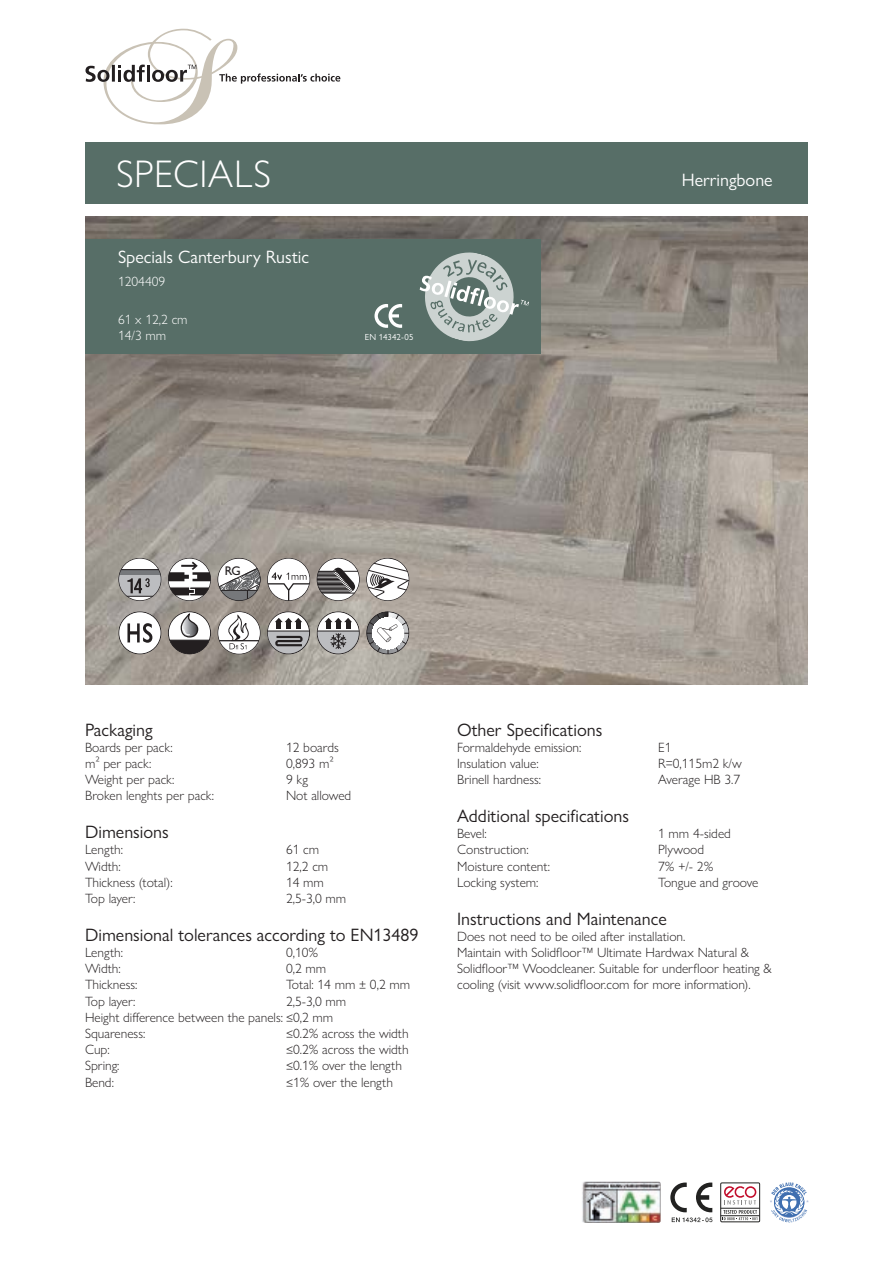
<style>
.page{position:relative;width:893px;height:1263px;background:#fff}
.page>*{position:absolute;margin:0;border:0;box-sizing:border-box;transform-origin:0 0}
.t1{font:300 38.7px "Gill Sans Nova";letter-spacing:.015em;color:#fff}
.t2{font:18px "Gill Sans Nova";color:#231f20}
.t3{font:18px "Gill Sans Nova";color:#fff}
.t4{font:300 13.5px/16.2px "Gill Sans Nova";color:#231f20}
.t5{font:300 13.5px/16.2px "Gill Sans Nova";color:#fff}
.t6{font:500 12.6px "Gill Sans Nova";color:#231f20}
.t7{font:8.85px "Gill Sans Nova";letter-spacing:.015em;color:#fff}
</style>
<div class="page">
<img style="left:85px;top:217px;width:723px;height:468px">
<svg style="left:85px;top:29px;width:255px;height:95px"></svg>
<svg style="left:670px;top:1182px;width:42px;height:40px"></svg>
<svg style="left:770px;top:1182px;width:39px;height:41px"></svg>
<svg style="left:724px;top:1186px;width:32px;height:18px"></svg>
<div style="left:720px;top:1182px;width:40px;height:40px;border:1px solid #222221"></div>
<hr style="left:721px;top:1208px;width:39px;height:1px;background:#222221">
<hr style="left:721px;top:1215px;width:39px;height:1px;background:#222221">
<svg style="left:723px;top:1210px;width:34px;height:10px"></svg>
<img style="left:582px;top:1181px;width:79px;height:42px">
<div style="left:85px;top:239px;width:455px;height:115px;background:#576e67"></div>
<div style="left:85px;top:142px;width:723px;height:62px;background:#576e67"></div>
<svg style="left:168px;top:558px;width:43px;height:43px"></svg>
<div style="left:168px;top:558px;width:43px;height:43px;border:1px solid #231f20;border-radius:50%"></div>
<svg style="left:168px;top:612px;width:43px;height:42px"></svg>
<div style="left:168px;top:611px;width:43px;height:43px;border:1px solid #231f20;border-radius:50%"></div>
<svg style="left:119px;top:558px;width:42px;height:43px"></svg>
<div style="left:118px;top:558px;width:43px;height:43px;border:1px solid #231f20;border-radius:50%"></div>
<div style="left:119px;top:612px;width:42px;height:42px;background:#fff;border-radius:50%"></div>
<svg style="left:127px;top:623px;width:25px;height:20px"></svg>
<div style="left:118px;top:611px;width:43px;height:43px;border:1px solid #231f20;border-radius:50%"></div>
<svg style="left:218px;top:558px;width:42px;height:43px"></svg>
<hr style="left:218px;top:590px;width:42px;height:1px;background:#231f20">
<div style="left:217px;top:558px;width:44px;height:43px;border:1px solid #231f20;border-radius:50%"></div>
<svg style="left:218px;top:611px;width:42px;height:43px"></svg>
<hr style="left:218px;top:640px;width:42px;height:1px;background:#231f20">
<svg style="left:227px;top:616px;width:23px;height:33px"></svg>
<div style="left:217px;top:611px;width:44px;height:43px;border:1px solid #231f20;border-radius:50%"></div>
<div style="left:267px;top:558px;width:43px;height:43px;background:#fff;border-radius:50%"></div>
<svg style="left:267px;top:572px;width:43px;height:29px"></svg>
<div style="left:267px;top:558px;width:43px;height:43px;border:1px solid #231f20;border-radius:50%"></div>
<svg style="left:267px;top:612px;width:43px;height:42px"></svg>
<svg style="left:267px;top:632px;width:43px;height:22px"></svg>
<hr style="left:267px;top:631px;width:43px;height:1px;background:#231f20">
<svg style="left:275px;top:618px;width:27px;height:10px"></svg>
<svg style="left:274px;top:635px;width:30px;height:12px"></svg>
<div style="left:267px;top:611px;width:43px;height:43px;border:1px solid #231f20;border-radius:50%"></div>
<svg style="left:317px;top:558px;width:43px;height:43px"></svg>
<hr style="left:317px;top:593px;width:43px;height:1px;background:#231f20">
<div style="left:317px;top:558px;width:43px;height:43px;border:1px solid #231f20;border-radius:50%"></div>
<svg style="left:317px;top:612px;width:42px;height:42px"></svg>
<svg style="left:317px;top:632px;width:42px;height:22px"></svg>
<hr style="left:317px;top:631px;width:42px;height:1px;background:#231f20">
<svg style="left:325px;top:618px;width:27px;height:31px"></svg>
<div style="left:317px;top:611px;width:43px;height:43px;border:1px solid #231f20;border-radius:50%"></div>
<svg style="left:366px;top:558px;width:43px;height:43px"></svg>
<div style="left:366px;top:558px;width:43px;height:43px;border:1px solid #231f20;border-radius:50%"></div>
<svg style="left:367px;top:612px;width:42px;height:42px"></svg>
<div style="left:366px;top:611px;width:43px;height:43px;border:1px solid #231f20;border-radius:50%"></div>
<svg style="left:419px;top:252px;width:110px;height:90px"></svg>
<svg style="left:374px;top:304px;width:28px;height:24px"></svg>
<h1 class="t1" style="left:116px;top:150px;width:156px">SPECIALS</h1>
<h2 class="t3" style="left:118px;top:246px;width:193px">Specials Canterbury Rustic</h2>
<p class="t5" style="left:118px;top:273px;width:49px">1204409</p>
<p class="t5" style="left:118px;top:311px;width:71px">61 x 12,2 cm<br>14/3 mm</p>
<p class="t7" style="left:365px;top:332px;width:50px">EN 14342-05</p>
<h2 class="t3" style="left:682px;top:169px;width:92px">Herringbone</h2>
<p class="t6" style="left:225px;top:563px;width:18px">RG</p>
<h2 class="t2" style="left:85px;top:718px;width:69px">Packaging</h2>
<p class="t4" style="left:85px;top:739px;width:89px">Boards per pack:</p>
<p class="t4" style="left:286px;top:739px;width:54px">12 boards</p>
<p class="t4" style="left:85px;top:755px;width:68px">m² per pack:</p>
<p class="t4" style="left:286px;top:755px;width:49px">0,893 m²</p>
<p class="t4" style="left:85px;top:771px;width:91px">Weight per pack:</p>
<p class="t4" style="left:286px;top:771px;width:23px">9 kg</p>
<p class="t4" style="left:85px;top:788px;width:131px">Broken lenghts per pack:</p>
<p class="t4" style="left:286px;top:788px;width:67px">Not allowed</p>
<h2 class="t2" style="left:85px;top:821px;width:85px">Dimensions</h2>
<p class="t4" style="left:85px;top:842px;width:39px">Length:</p>
<p class="t4" style="left:286px;top:842px;width:35px">61 cm</p>
<p class="t4" style="left:85px;top:858px;width:37px">Width:</p>
<p class="t4" style="left:286px;top:858px;width:44px">12,2 cm</p>
<p class="t4" style="left:85px;top:874px;width:89px">Thickness (total):</p>
<p class="t4" style="left:286px;top:874px;width:39px">14 mm</p>
<p class="t4" style="left:85px;top:890px;width:52px">Top layer:</p>
<p class="t4" style="left:286px;top:890px;width:62px">2,5-3,0 mm</p>
<h2 class="t2" style="left:85px;top:924px;width:335px">Dimensional tolerances according to EN13489</h2>
<p class="t4" style="left:85px;top:944px;width:39px">Length:</p>
<p class="t4" style="left:286px;top:944px;width:34px">0,10%</p>
<p class="t4" style="left:85px;top:960px;width:37px">Width:</p>
<p class="t4" style="left:286px;top:960px;width:42px">0,2 mm</p>
<p class="t4" style="left:85px;top:977px;width:54px">Thickness:</p>
<p class="t4" style="left:286px;top:977px;width:126px">Total: 14 mm ± 0,2 mm</p>
<p class="t4" style="left:85px;top:993px;width:52px">Top layer:</p>
<p class="t4" style="left:85px;top:993px;width:263px;text-indent:201px">2,5-3,0 mm<br>Height difference between the panels: ≤0,2 mm<br>Squareness:</p>
<p class="t4" style="left:286px;top:1025px;width:124px">≤0.2% across the width</p>
<p class="t4" style="left:85px;top:1041px;width:26px">Cup:</p>
<p class="t4" style="left:286px;top:1041px;width:124px">≤0.2% across the width</p>
<p class="t4" style="left:85px;top:1058px;width:36px">Spring:</p>
<p class="t4" style="left:286px;top:1058px;width:117px">≤0.1% over the length</p>
<p class="t4" style="left:85px;top:1074px;width:30px">Bend:</p>
<p class="t4" style="left:286px;top:1074px;width:108px">≤1% over the length</p>
<h2 class="t2" style="left:457px;top:718px;width:147px">Other Specifications</h2>
<p class="t4" style="left:457px;top:739px;width:126px">Formaldehyde emission:</p>
<p class="t4" style="left:658px;top:739px;width:15px">E1</p>
<p class="t4" style="left:457px;top:755px;width:83px">Insulation value:</p>
<p class="t4" style="left:658px;top:755px;width:85px">R=0,115m2 k/w</p>
<p class="t4" style="left:457px;top:771px;width:85px">Brinell hardness:</p>
<p class="t4" style="left:658px;top:771px;width:84px">Average HB 3.7</p>
<h2 class="t2" style="left:457px;top:805px;width:173px">Additional specifications</h2>
<p class="t4" style="left:457px;top:825px;width:31px">Bevel:</p>
<p class="t4" style="left:658px;top:825px;width:74px">1 mm 4-sided</p>
<p class="t4" style="left:457px;top:842px;width:73px">Construction:</p>
<p class="t4" style="left:658px;top:842px;width:48px">Plywood</p>
<p class="t4" style="left:457px;top:858px;width:95px">Moisture content:</p>
<p class="t4" style="left:658px;top:858px;width:57px">7% +/- 2%</p>
<p class="t4" style="left:457px;top:874px;width:83px">Locking system:</p>
<p class="t4" style="left:658px;top:874px;width:102px">Tongue and groove</p>
<h2 class="t2" style="left:457px;top:907px;width:211px">Instructions and Maintenance</h2>
<p class="t4" style="left:457px;top:928px;width:316px">Does not need to be oiled after installation.<br>Maintain with Solidfloor™ Ultimate Hardwax Natural &amp; Solidfloor™ Woodcleaner. Suitable for underfloor heating &amp; cooling (visit www.solidfloor.com for more information).</p>
</div>
